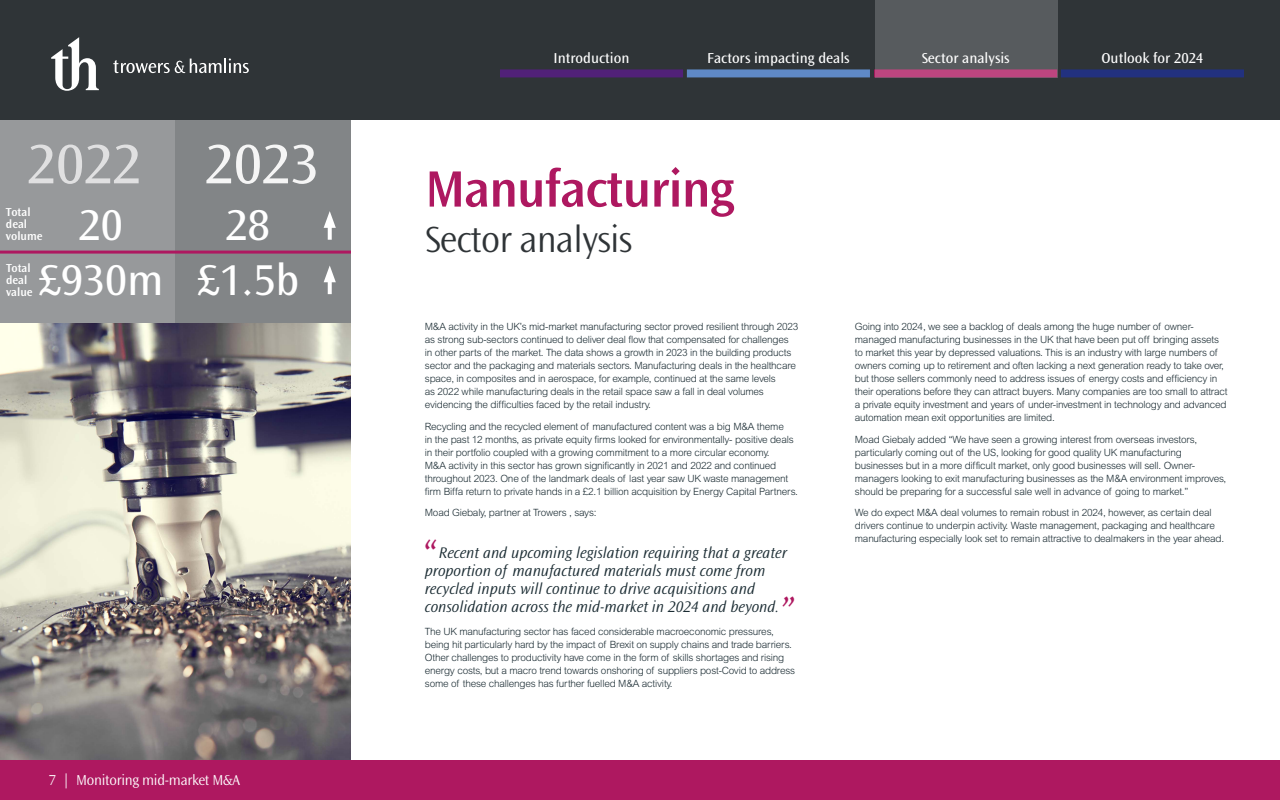
<style>
.page{position:relative;width:1280px;height:800px;background:#fff}
.page>*{position:absolute;margin:0;border:0;box-sizing:border-box;transform-origin:0 0}
.Sub_Heading{font:58px "Ocean Sans Std";color:#e0e0e1}
.Sub_Heading-2{font:58px "Ocean Sans Std";color:#f5f5f5}
.Page_title{font:600 53.2px "Ocean Sans Std";letter-spacing:-.02em;color:#ae1860}
.Sub_Heading-3{font:45px "Ocean Sans Std";color:#fff}
._2_Column_Quote{font:italic 300 40px "Ocean Sans Std";color:#ae1860}
.Page_title-2{font:300 38px "Ocean Sans Std";letter-spacing:-.02em;color:#2f3437}
._2_Column_Quote-2{font:italic 300 16px/18px "Ocean Sans Std";color:#1b2c33}
.t1{font:15px "Ocean Sans Std";color:#fff}
.t2{font:300 15px "Ocean Sans Std";letter-spacing:-.02em;color:#fff}
.Sub_Heading-4{font:600 12px/12px "Ocean Sans Std";color:#fff}
.Body{font:300 10px/13px "Arial MT Std";letter-spacing:-.02em;color:#1b2c33}
</style>
<div class="page">
<div style="left:0;top:0;width:1280px;height:120px;background:#2f3437"></div>
<svg style="left:51px;top:37px;width:48px;height:54px"></svg>
<svg style="left:113px;top:58px;width:136px;height:15px"></svg>
<div style="left:500px;top:69px;width:183px;height:8px;background:#512178"></div>
<div style="left:687px;top:69px;width:183px;height:8px;background:#5f89c6"></div>
<div style="left:1061px;top:69px;width:183px;height:8px;background:#22317f"></div>
<div style="left:0;top:760px;width:1280px;height:40px;background:#ae1860"></div>
<img style="left:0;top:323px;width:351px;height:437px">
<div style="left:0;top:120px;width:176px;height:203px;background:#97999b"></div>
<div style="left:176px;top:120px;width:175px;height:203px;background:#828587"></div>
<svg style="left:328px;top:228px;width:4px;height:12px"></svg>
<svg style="left:324px;top:211px;width:12px;height:17px"></svg>
<svg style="left:328px;top:282px;width:4px;height:12px"></svg>
<svg style="left:324px;top:265px;width:12px;height:17px"></svg>
<hr style="left:0;top:251px;width:351px;height:3px;background:#ae1860">
<svg style="left:875px;top:0;width:182px;height:77px;background:#615861"></svg>
<p class="Sub_Heading" style="left:28px;top:132px;width:115px">2022</p>
<p class="Sub_Heading-2" style="left:205px;top:132px;width:115px">2023</p>
<p class="Sub_Heading-4" style="left:6px;top:207px;width:38px">Total deal volume</p>
<p class="Sub_Heading-3" style="left:79px;top:200px;width:46px">20</p>
<p class="Sub_Heading-3" style="left:226px;top:200px;width:46px">28</p>
<p class="Sub_Heading-4" style="left:6px;top:262px;width:28px">Total deal value</p>
<p class="Sub_Heading-3" style="left:197px;top:256px;width:104px">£1.5b</p>
<p class="Sub_Heading-3" style="left:38px;top:256px;width:127px">£930m</p>
<h3 class="t2" style="left:49px;top:772px;width:193px">7 | Monitoring mid-market M&amp;A</h3>
<h3 class="t1" style="left:554px;top:49px;width:77px">Introduction</h3>
<h3 class="t1" style="left:707px;top:49px;width:144px">Factors impacting deals</h3>
<h3 class="t1" style="left:922px;top:49px;width:89px">Sector analysis</h3>
<h3 class="t1" style="left:1101px;top:49px;width:103px">Outlook for 2024</h3>
<p class="Page_title" style="left:425px;top:159px;width:311px">Manufacturing</p>
<p class="Page_title-2" style="left:425px;top:219px;width:209px">Sector analysis</p>
<p class="Body" style="left:425px;top:320px;width:375px">M&amp;A activity in the UK’s mid-market manufacturing sector proved resilient through 2023 as strong sub-sectors continued to deliver deal flow that compensated for challenges in other parts of the market. The data shows a growth in 2023 in the building products sector and the packaging and materials sectors. Manufacturing deals in the healthcare space, in composites and in aerospace, for example, continued at the same levels<br>as 2022 while manufacturing deals in the retail space saw a fall in deal volumes evidencing the difficulties faced by the retail industry.</p>
<p class="Body" style="left:425px;top:420px;width:375px">Recycling and the recycled element of manufactured content was a big M&amp;A theme<br>in the past 12 months, as private equity firms looked for environmentally- positive deals in their portfolio coupled with a growing commitment to a more circular economy.<br>M&amp;A activity in this sector has grown significantly in 2021 and 2022 and continued throughout 2023. One of the landmark deals of last year saw UK waste management firm Biffa return to private hands in a £2.1 billion acquisition by Energy Capital Partners.</p>
<p class="Body" style="left:425px;top:506px;width:173px">Moad Giebaly, partner at Trowers , says:</p>
<p class="_2_Column_Quote" style="left:425px;top:534px;width:20px">“</p>
<p class="_2_Column_Quote-2" style="left:425px;top:544px;width:364px;text-indent:14px">Recent and upcoming legislation requiring that a greater proportion of manufactured materials must come from recycled inputs will continue to drive acquisitions and consolidation across the mid-market in 2024 and beyond.</p>
<p class="_2_Column_Quote" style="left:779px;top:591px;width:15px">”</p>
<p class="Body" style="left:425px;top:625px;width:372px">The UK manufacturing sector has faced considerable macroeconomic pressures, being hit particularly hard by the impact of Brexit on supply chains and trade barriers.<br>Other challenges to productivity have come in the form of skills shortages and rising energy costs, but a macro trend towards onshoring of suppliers post-Covid to address some of these challenges has further fuelled M&amp;A activity.</p>
<p class="Body" style="left:855px;top:320px;width:374px">Going into 2024, we see a backlog of deals among the huge number of owner&shy;managed manufacturing businesses in the UK that have been put off bringing assets to market this year by depressed valuations. This is an industry with large numbers of owners coming up to retirement and often lacking a next generation ready to take over, but those sellers commonly need to address issues of energy costs and efficiency in their operations before they can attract buyers. Many companies are too small to attract a private equity investment and years of under-investment in technology and advanced automation mean exit opportunities are limited.</p>
<p class="Body" style="left:855px;top:433px;width:373px">Moad Giebaly added “We have seen a growing interest from overseas investors, particularly coming out of the US, looking for good quality UK manufacturing businesses but in a more difficult market, only good businesses will sell. Owner&shy;managers looking to exit manufacturing businesses as the M&amp;A environment improves, should be preparing for a successful sale well in advance of going to market.”</p>
<p class="Body" style="left:855px;top:506px;width:371px">We do expect M&amp;A deal volumes to remain robust in 2024, however, as certain deal drivers continue to underpin activity. Waste management, packaging and healthcare manufacturing especially look set to remain attractive to dealmakers in the year ahead.</p>
</div>
